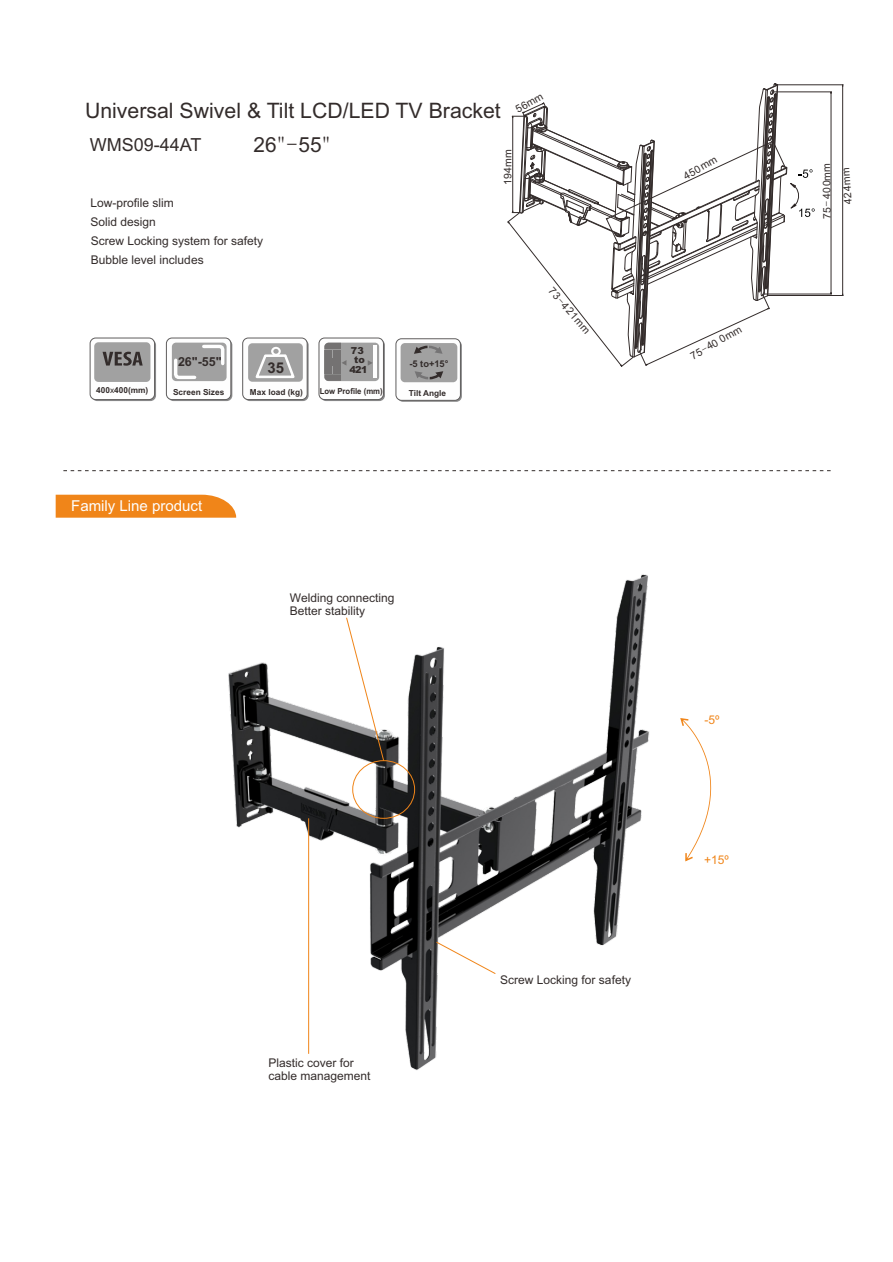
<style>
.page{position:relative;width:893px;height:1262px;background:#fff}
.page>*{position:absolute;margin:0;border:0;box-sizing:border-box;transform-origin:0 0}
.t1{font:21.3px "Arial";color:#332c2b}
.t2{font:20.85px "Arial";color:#332c2b}
.t3{font:18px "Arial";color:#332c2b}
.t4{font:15px "Arial Unicode MS";color:#fefefe}
.t5{font:700 14.85px "Arial";color:#332c2b}
.t6{font:700 12.45px "Arial";color:#332c2b}
.t7{font:12px/19px "Arial";color:#332c2b}
.t8{font:12px "Arial";color:#f08519}
.t9{font:10.5px "Arial";color:#332c2b}
.t10{font:900 9.6px/9.3px "Arial";letter-spacing:-.03em;color:#332c2b;text-align:center}
.t11{font:700 9.3px "Arial";color:#332c2b}
.t12{font:700 8.25px "Arial";color:#332c2b}
.t13{font:700 8.25px "Arial";color:#332c2b;scale:.94 1}
.s1{font-family:"Batang"}
.s2{font-weight:400}
</style>
<div class="page">
<div style="left:168px;top:339px;width:64px;height:62px;background:#838384;border-radius:6px"></div>
<div style="left:166px;top:338px;width:65px;height:62px;background:#fefefe;border:1px solid #5f5d5d;border-radius:6px"></div>
<div style="left:172px;top:342px;width:54px;height:39px;background:#dadada;border-radius:4px"></div>
<svg style="left:172px;top:343px;width:54px;height:38px"></svg>
<svg style="left:244px;top:339px;width:64px;height:62px"></svg>
<div style="left:242px;top:338px;width:65px;height:62px;background:#fefefe;border:1px solid #5f5d5d;border-radius:6px"></div>
<div style="left:248px;top:343px;width:55px;height:39px;background:#a1a1a1;border-radius:4px"></div>
<svg style="left:255px;top:347px;width:40px;height:32px"></svg>
<div style="left:92px;top:339px;width:64px;height:62px;background:#8b8b8c;border-radius:6px"></div>
<div style="left:90px;top:338px;width:65px;height:62px;background:#fefefe;border:1px solid #5f5d5d;border-radius:6px"></div>
<div style="left:94px;top:342px;width:56px;height:40px;background:#a1a1a1;border-radius:4px"></div>
<svg style="left:102px;top:352px;width:41px;height:14px"></svg>
<svg style="left:320px;top:339px;width:65px;height:62px"></svg>
<div style="left:319px;top:338px;width:64px;height:62px;background:#fefefe;border:1px solid #5f5d5d;border-radius:6px"></div>
<div style="left:324px;top:343px;width:55px;height:38px;background:#a1a1a1;border-radius:4px"></div>
<svg style="left:324px;top:343px;width:17px;height:6px"></svg>
<div style="left:324px;top:358px;width:17px;height:7px;background:#747272"></div>
<svg style="left:324px;top:374px;width:17px;height:7px"></svg>
<div style="left:324px;top:350px;width:8px;height:7px;background:#747272"></div>
<div style="left:333px;top:350px;width:8px;height:7px;background:#747272"></div>
<div style="left:324px;top:366px;width:8px;height:7px;background:#747272"></div>
<div style="left:333px;top:366px;width:8px;height:7px;background:#747272"></div>
<svg style="left:342px;top:360px;width:4px;height:5px"></svg>
<svg style="left:367px;top:360px;width:5px;height:6px"></svg>
<hr style="left:373px;top:345px;width:3px;height:33px;background:#fefefe">
<svg style="left:397px;top:340px;width:65px;height:62px"></svg>
<div style="left:396px;top:338px;width:64px;height:62px;background:#fefefe;border:1px solid #5f5d5d;border-radius:6px"></div>
<div style="left:400px;top:343px;width:57px;height:39px;background:#a1a1a1;border-radius:4px"></div>
<svg style="left:414px;top:346px;width:28px;height:8px"></svg>
<svg style="left:415px;top:371px;width:28px;height:8px"></svg>
<hr style="left:778px;top:84px;width:65px;height:1px;background:#332c2b">
<hr style="left:768px;top:295px;width:75px;height:1px;background:#332c2b">
<hr style="left:842px;top:86px;width:1px;height:208px;background:#332c2b">
<hr style="left:773px;top:92px;width:58px;height:1px;background:#332c2b">
<hr style="left:764px;top:294px;width:67px;height:1px;background:#332c2b">
<hr style="left:830px;top:93px;width:1px;height:200px;background:#332c2b">
<svg style="left:507px;top:83px;width:308px;height:284px"></svg>
<img style="left:228px;top:574px;width:421px;height:496px">
<hr style="left:308px;top:818px;width:1px;height:235px;background:#f08519">
<svg style="left:680px;top:718px;width:31px;height:143px"></svg>
<div style="left:352px;top:760px;width:63px;height:58px;border:1px solid #f08519;border-radius:50%"></div>
<svg style="left:345px;top:616px;width:39px;height:145px"></svg>
<svg style="left:435px;top:941px;width:61px;height:33px"></svg>
<div style="left:56px;top:495px;width:180px;height:22px;background:#f08519"></div>
<svg style="left:63px;top:470px;width:767px;height:1px"></svg>
<h1 class="t1" style="left:85px;top:103px;width:417px">Universal Swivel &amp; Tilt LCD/LED TV Bracket</h1>
<p class="t9" style="left:514px;top:107px;width:31px;rotate:-30deg">56mm</p>
<h3 class="t3" style="left:90px;top:138px;width:113px">WMS09-44AT</h3>
<h2 class="t2" style="left:253px;top:137px;width:78px">26<span class="s1">"-</span>55<span class="s1">"</span></h2>
<p class="t7" style="left:91px;top:194px;width:174px">Low-profile slim<br>Solid design<br>Screw Locking system for safety</p>
<p class="t7" style="left:91px;top:251px;width:114px">Bubble level includes</p>
<p class="t10" style="left:349px;top:347px;width:20px">73 to<br>421</p>
<p class="t6" style="left:178px;top:357px;width:45px">26"-55"</p>
<p class="t12" style="left:173px;top:389px;width:53px">Screen Sizes</p>
<p class="t5" style="left:267px;top:362px;width:18px">35</p>
<p class="t12" style="left:96px;top:387px;width:54px">400<span class="s2">x</span>400(mm)</p>
<p class="t12" style="left:250px;top:389px;width:55px">Max load (kg)</p>
<p class="t13" style="left:320px;top:388px;width:69px">Low Profile (mm)</p>
<p class="t11" style="left:409px;top:360px;width:41px">-5 to+15°</p>
<p class="t12" style="left:409px;top:390px;width:39px">Tilt Angle</p>
<p class="t4" style="left:71px;top:500px;width:132px">Family Line product</p>
<p class="t7" style="left:290px;top:592px;width:106px;line-height:13.4px">Welding connecting<br>Better stability</p>
<p class="t7" style="left:268px;top:1056px;width:104px;line-height:13.4px">Plastic cover for cable management</p>
<p class="t9" style="left:503px;top:185px;width:37px;rotate:-90deg">194mm</p>
<p class="t9" style="left:682px;top:173px;width:38px;rotate:-30deg">450mm</p>
<p class="t9" style="left:823px;top:219px;width:58px;rotate:-91deg">75<span class="s1">-</span>400mm</p>
<p class="t9" style="left:844px;top:205px;width:38px;rotate:-94deg">424mm</p>
<p class="t9" style="left:553px;top:286px;width:59px;rotate:49deg">73<span class="s1">-</span>421mm</p>
<p class="t9" style="left:689px;top:353px;width:58px;rotate:-30deg">75<span class="s1">-</span>40 0mm</p>
<p class="t7" style="left:500px;top:971px;width:132px">Screw Locking for safety</p>
<p class="t8" style="left:704px;top:715px;width:17px">-5º</p>
<p class="t8" style="left:704px;top:854px;width:26px">+15º</p>
</div>
